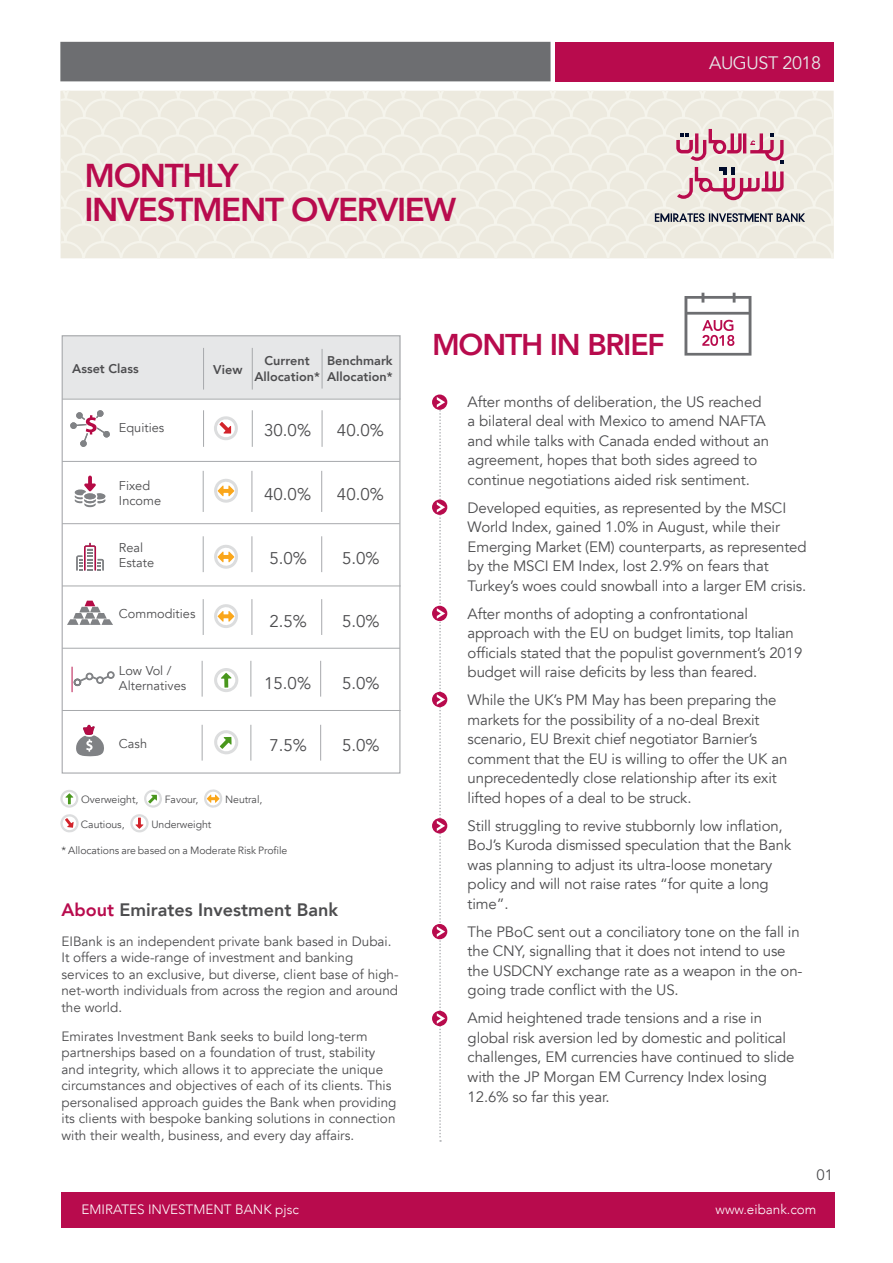
<style>
.page{position:relative;width:893px;height:1263px;background:#fff}
.page>*{position:absolute;margin:0;border:0;box-sizing:border-box;transform-origin:0 0}
.t1{font:800 33px/34.5px "Avenir";letter-spacing:-.04em;color:#b80b4d}
.t2{font:800 30px "Avenir";letter-spacing:-.04em;color:#b80b4d}
.t3{font:800 18px "Avenir";color:#4d4d4f}
.t4{font:18px "Avenir";letter-spacing:-.025em;color:#e6e7e8}
.t5{font:16.95px "Avenir";color:#4d4d4f}
.t6{font:15px/19.5px "Avenir";letter-spacing:-.01em;color:#4d4d4f}
.t7{font:13.5px/16.5px "Avenir";color:#4d4d4f}
.t8{font:300 13.5px "Avenir";color:#fff}
.t9{font:12.75px/15.3px "Avenir";color:#4d4d4f}
.t10{font:800 12.6px/15.1px "Avenir";color:#4d4d4f;text-align:center}
.t11{font:10.5px "Avenir";letter-spacing:-.005em;color:#4d4d4f}
.s1{color:#b80b4d}
</style>
<div class="page">
<svg style="left:60px;top:91px;width:774px;height:167px;background:#eeebe1"></svg>
<div style="left:556px;top:42px;width:278px;height:39px;background:#b80b4d"></div>
<div style="left:60px;top:42px;width:491px;height:39px;background:#6d6e71"></div>
<svg style="left:676px;top:129px;width:108px;height:71px;background:#dcb0b9"></svg>
<svg style="left:655px;top:213px;width:150px;height:9px"></svg>
<div style="left:61px;top:1192px;width:774px;height:35px;background:#b80b4d"></div>
<svg style="left:432px;top:394px;width:15px;height:16px"></svg>
<svg style="left:432px;top:606px;width:15px;height:15px"></svg>
<svg style="left:432px;top:692px;width:15px;height:15px"></svg>
<svg style="left:432px;top:818px;width:15px;height:15px"></svg>
<svg style="left:432px;top:1011px;width:15px;height:15px"></svg>
<svg style="left:432px;top:924px;width:15px;height:15px"></svg>
<svg style="left:432px;top:500px;width:15px;height:15px"></svg>
<svg style="left:437px;top:397px;width:8px;height:745px"></svg>
<div style="left:62px;top:335px;width:339px;height:64px;background:#e6e7e8"></div>
<svg style="left:60px;top:790px;width:18px;height:18px"></svg>
<svg style="left:144px;top:790px;width:18px;height:18px"></svg>
<svg style="left:204px;top:789px;width:18px;height:19px"></svg>
<svg style="left:60px;top:814px;width:19px;height:19px"></svg>
<svg style="left:130px;top:814px;width:19px;height:18px"></svg>
<hr style="left:62px;top:461px;width:338px;height:1px;background:#a7a9ac">
<hr style="left:62px;top:399px;width:339px;height:1px;background:#a7a9ac">
<hr style="left:62px;top:523px;width:338px;height:1px;background:#a7a9ac">
<hr style="left:203px;top:348px;width:1px;height:42px;background:#a7a9ac">
<hr style="left:252px;top:348px;width:1px;height:42px;background:#a7a9ac">
<hr style="left:322px;top:349px;width:1px;height:40px;background:#a7a9ac">
<hr style="left:62px;top:586px;width:339px;height:1px;background:#a7a9ac">
<hr style="left:62px;top:648px;width:338px;height:1px;background:#a7a9ac">
<hr style="left:62px;top:710px;width:339px;height:1px;background:#a7a9ac">
<hr style="left:203px;top:536px;width:1px;height:36px;background:#a7a9ac">
<hr style="left:252px;top:536px;width:1px;height:36px;background:#a7a9ac">
<hr style="left:321px;top:536px;width:1px;height:36px;background:#a7a9ac">
<svg style="left:76px;top:543px;width:28px;height:27px"></svg>
<svg style="left:214px;top:545px;width:24px;height:24px"></svg>
<svg style="left:214px;top:604px;width:24px;height:24px"></svg>
<hr style="left:203px;top:471px;width:1px;height:41px;background:#a7a9ac">
<hr style="left:252px;top:471px;width:1px;height:41px;background:#a7a9ac">
<hr style="left:321px;top:471px;width:1px;height:41px;background:#a7a9ac">
<svg style="left:75px;top:476px;width:30px;height:31px"></svg>
<svg style="left:214px;top:479px;width:24px;height:24px"></svg>
<hr style="left:203px;top:599px;width:1px;height:36px;background:#a7a9ac">
<hr style="left:252px;top:599px;width:1px;height:36px;background:#a7a9ac">
<hr style="left:321px;top:599px;width:1px;height:36px;background:#a7a9ac">
<svg style="left:67px;top:601px;width:46px;height:24px"></svg>
<hr style="left:202px;top:725px;width:1px;height:36px;background:#a7a9ac">
<hr style="left:250px;top:725px;width:1px;height:36px;background:#a7a9ac">
<hr style="left:320px;top:725px;width:1px;height:36px;background:#a7a9ac">
<svg style="left:76px;top:724px;width:28px;height:32px"></svg>
<svg style="left:214px;top:730px;width:25px;height:24px"></svg>
<hr style="left:202px;top:661px;width:1px;height:36px;background:#a7a9ac">
<hr style="left:250px;top:661px;width:1px;height:36px;background:#a7a9ac">
<hr style="left:320px;top:661px;width:1px;height:36px;background:#a7a9ac">
<svg style="left:214px;top:668px;width:24px;height:24px"></svg>
<svg style="left:72px;top:667px;width:43px;height:25px"></svg>
<svg style="left:70px;top:410px;width:40px;height:37px"></svg>
<hr style="left:203px;top:410px;width:1px;height:37px;background:#a7a9ac">
<hr style="left:252px;top:410px;width:1px;height:37px;background:#a7a9ac">
<hr style="left:322px;top:410px;width:1px;height:37px;background:#a7a9ac">
<svg style="left:214px;top:416px;width:24px;height:24px"></svg>
<div style="left:62px;top:335px;width:338px;height:439px;border:1px solid #a7a9ac"></div>
<svg style="left:684px;top:293px;width:67px;height:63px"></svg>
<h1 class="t1" style="left:84px;top:158px;width:373px">MONTHLY<br>INVESTMENT OVERVIEW</h1>
<p class="t4" style="left:709px;top:52px;width:113px">AUGUST 2018</p>
<p class="t10" style="left:72px;top:361px;width:68px">Asset Class</p>
<p class="t10" style="left:254px;top:353px;width:67px">Current<br>Allocation*</p>
<p class="t10" style="left:327px;top:353px;width:67px;text-align:left">Benchmark<br>Allocation*</p>
<p class="t10" style="left:213px;top:362px;width:31px">View</p>
<p class="t9" style="left:119px;top:420px;width:47px">Equities</p>
<p class="t5" style="left:264px;top:420px;width:48px">30.0%</p>
<p class="t5" style="left:337px;top:420px;width:48px">40.0%</p>
<p class="t9" style="left:119px;top:478px;width:44px">Fixed<br>Income</p>
<p class="t9" style="left:119px;top:540px;width:37px">Real<br>Estate</p>
<p class="t9" style="left:119px;top:606px;width:78px">Commodities</p>
<p class="t9" style="left:119px;top:663px;width:69px">Low Vol /<br>Alternatives</p>
<p class="t5" style="left:264px;top:484px;width:48px">40.0%</p>
<p class="t5" style="left:337px;top:484px;width:48px">40.0%</p>
<p class="t5" style="left:269px;top:548px;width:39px">5.0%</p>
<p class="t5" style="left:342px;top:548px;width:39px">5.0%</p>
<p class="t5" style="left:269px;top:611px;width:39px">2.5%</p>
<p class="t5" style="left:342px;top:611px;width:39px">5.0%</p>
<p class="t5" style="left:264px;top:673px;width:48px">15.0%</p>
<p class="t5" style="left:342px;top:673px;width:39px">5.0%</p>
<p class="t9" style="left:119px;top:736px;width:30px">Cash</p>
<p class="t5" style="left:269px;top:735px;width:39px">7.5%</p>
<p class="t5" style="left:342px;top:735px;width:39px">5.0%</p>
<p class="t11" style="left:81px;top:793px;width:59px">Overweight,</p>
<p class="t11" style="left:165px;top:793px;width:35px">Favour,</p>
<p class="t11" style="left:225px;top:793px;width:39px">Neutral,</p>
<p class="t11" style="left:81px;top:818px;width:45px">Cautious,</p>
<p class="t11" style="left:151px;top:818px;width:61px">Underweight</p>
<p class="t11" style="left:61px;top:844px;width:227px">* Allocations are based on a Moderate Risk Profile</p>
<p class="t3" style="left:61px;top:896px;width:278px"><span class="s1">About</span> Emirates Investment Bank</p>
<p class="t7" style="left:61px;top:933px;width:339px">EIBank is an independent private bank based in Dubai.<br>It offers a wide-range of investment and banking services to an exclusive, but diverse, client base of high&shy;net-worth individuals from across the region and around the world.</p>
<p class="t7" style="left:61px;top:1028px;width:337px">Emirates Investment Bank seeks to build long-term partnerships based on a foundation of trust, stability and integrity, which allows it to appreciate the unique circumstances and objectives of each of its clients. This personalised approach guides the Bank when providing its clients with bespoke banking solutions in connection with their wealth, business, and every day affairs.</p>
<h2 class="t2" style="left:432px;top:322px;width:234px">MONTH IN BRIEF</h2>
<p class="t6" style="left:468px;top:392px;width:303px">After months of deliberation, the US reached a bilateral deal with Mexico to amend NAFTA and while talks with Canada ended without an agreement, hopes that both sides agreed to continue negotiations aided risk sentiment.</p>
<p class="t6" style="left:468px;top:498px;width:340px">Developed equities, as represented by the MSCI World Index, gained 1.0% in August, while their Emerging Market (EM) counterparts, as represented by the MSCI EM Index, lost 2.9% on fears that Turkey’s woes could snowball into a larger EM crisis.</p>
<p class="t6" style="left:468px;top:604px;width:336px">After months of adopting a confrontational approach with the EU on budget limits, top Italian officials stated that the populist government’s 2019 budget will raise deficits by less than feared.</p>
<p class="t6" style="left:468px;top:691px;width:321px">While the UK’s PM May has been preparing the markets for the possibility of a no-deal Brexit scenario, EU Brexit chief negotiator Barnier’s comment that the EU is willing to offer the UK an unprecedentedly close relationship after its exit lifted hopes of a deal to be struck.</p>
<p class="t6" style="left:468px;top:816px;width:325px">Still struggling to revive stubbornly low inflation, BoJ’s Kuroda dismissed speculation that the Bank was planning to adjust its ultra-loose monetary policy and will not raise rates “for quite a long time”.</p>
<p class="t6" style="left:468px;top:922px;width:336px">The PBoC sent out a conciliatory tone on the fall in the CNY, signalling that it does not intend to use the USDCNY exchange rate as a weapon in the on&shy;going trade conflict with the US.</p>
<p class="t6" style="left:468px;top:1009px;width:328px">Amid heightened trade tensions and a rise in global risk aversion led by domestic and political challenges, EM currencies have continued to slide with the JP Morgan EM Currency Index losing 12.6% so far this year.</p>
<p class="t6" style="left:816px;top:1165px;width:18px">01</p>
<p class="t8" style="left:81px;top:1201px;width:219px">EMIRATES INVESTMENT BANK pjsc</p>
<p class="t8" style="left:716px;top:1201px;width:102px">www.eibank.com</p>
</div>
